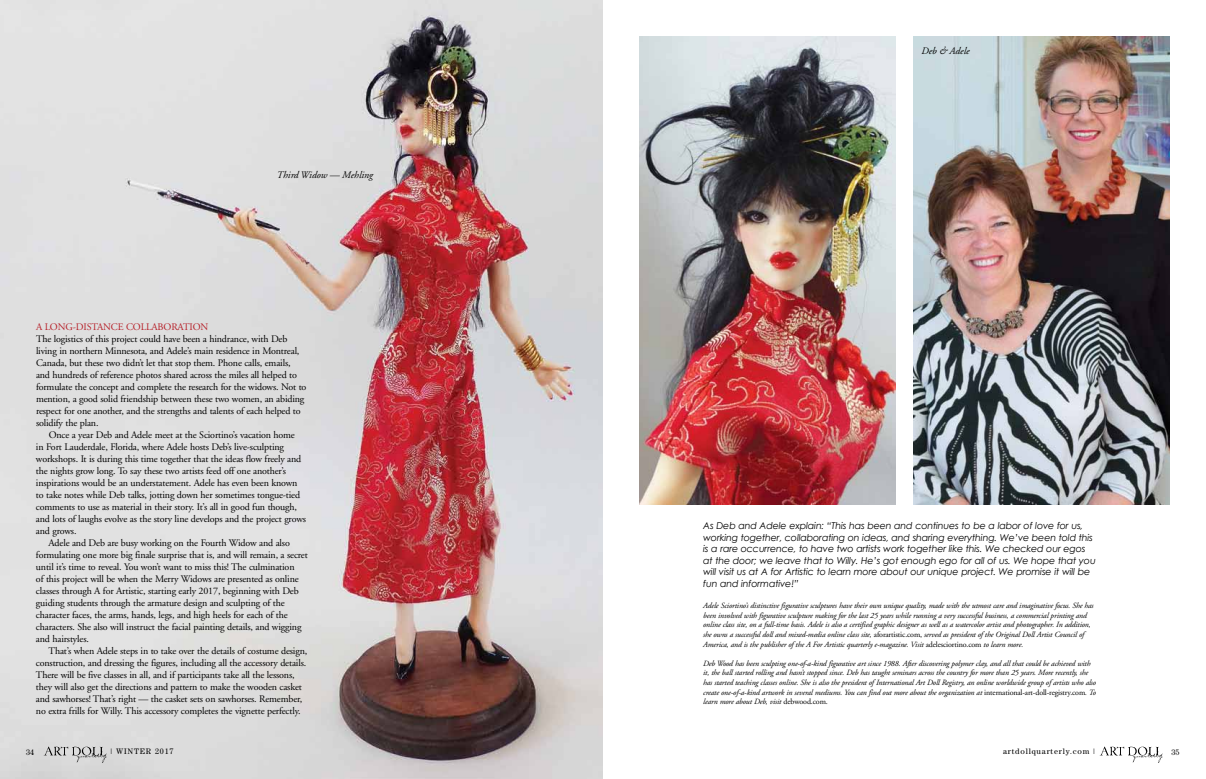
<style>
.page{position:relative;width:1206px;height:779px;background:#fff}
.page>*{position:absolute;margin:0;border:0;box-sizing:border-box;transform-origin:0 0}
.t1{font:10px/12px "Adobe Garamond";letter-spacing:-.015em;color:#000}
.t2{font:10px "Adobe Garamond";letter-spacing:-.015em;color:#b61f28}
.t3{font:italic 10px "Adobe Garamond";color:#000}
.t4{font:italic 9.5px/11.4px "Century Gothic";letter-spacing:-.015em;color:#000}
.t5{font:italic 8px/9.6px "Adobe Garamond";letter-spacing:-.015em;color:#000}
.t6{font:8px "Century";letter-spacing:.1em;color:#000}
.s1{font-style:normal}
</style>
<div class="page">
<img style="left:0;top:0;width:603px;height:778px">
<img style="left:639px;top:36px;width:257px;height:468px">
<img style="left:914px;top:36px;width:256px;height:468px">
<img style="left:43px;top:746px;width:65px;height:16px">
<img style="left:1099px;top:746px;width:64px;height:16px">
<p class="t3" style="left:277px;top:170px;width:98px">Third Widow — Mehling</p>
<p class="t2" style="left:36px;top:321px;width:174px">A Long-Distance Collaboration</p>
<p class="t1" style="left:36px;top:333px;width:272px">The logistics of this project could have been a hindrance, with Deb living in northern Minnesota, and Adele’s main residence in Montreal, Canada, but these two didn’t let that stop them. Phone calls, emails, and hundreds of reference photos shared across the miles all helped to formulate the concept and complete the research for the widows. Not to mention, a good solid friendship between these two women, an abiding respect for one another, and the strengths and talents of each helped to solidify the plan.</p>
<p class="t1" style="left:49px;top:429px;width:248px">Once a year Deb and Adele meet at the Sciortino’s vacation home</p>
<p class="t1" style="left:36px;top:441px;width:250px">in Fort Lauderdale, Florida, where Adele hosts Deb’s live-sculpting</p>
<p class="t1" style="left:36px;top:453px;width:267px">workshops. It is during this time together that the ideas flow freely and</p>
<p class="t1" style="left:36px;top:465px;width:252px">the nights grow long. To say these two artists feed off one another’s</p>
<p class="t1" style="left:36px;top:477px;width:263px">inspirations would be an understatement. Adele has even been known</p>
<p class="t1" style="left:36px;top:489px;width:266px">to take notes while Deb talks, jotting down her sometimes tongue-tied</p>
<p class="t1" style="left:36px;top:501px;width:263px">comments to use as material in their story. It’s all in good fun though,</p>
<p class="t1" style="left:36px;top:513px;width:272px">and lots of laughs evolve as the story line develops and the project grows</p>
<p class="t1" style="left:36px;top:525px;width:42px">and grows.</p>
<p class="t1" style="left:49px;top:537px;width:243px">Adele and Deb are busy working on the Fourth Widow and also</p>
<p class="t1" style="left:36px;top:549px;width:273px">formulating one more big finale surprise that is, and will remain, a secret</p>
<p class="t1" style="left:36px;top:561px;width:260px">until it’s time to reveal. You won’t want to miss this! The culmination</p>
<p class="t1" style="left:36px;top:573px;width:264px">of this project will be when the Merry Widows are presented as online</p>
<p class="t1" style="left:36px;top:585px;width:264px">classes through A for Artistic, starting early 2017, beginning with Deb</p>
<p class="t1" style="left:36px;top:597px;width:250px">guiding students through the armature design and sculpting of the</p>
<p class="t1" style="left:36px;top:609px;width:253px">character faces, the arms, hands, legs, and high heels for each of the</p>
<p class="t1" style="left:36px;top:621px;width:267px">characters. She also will instruct the facial painting details, and wigging</p>
<p class="t1" style="left:36px;top:633px;width:54px">and hairstyles.</p>
<p class="t1" style="left:49px;top:645px;width:260px">That’s when Adele steps in to take over the details of costume design,</p>
<p class="t1" style="left:36px;top:657px;width:272px">construction, and dressing the figures, including all the accessory details.</p>
<p class="t1" style="left:36px;top:669px;width:260px">There will be five classes in all, and if participants take all the lessons,</p>
<p class="t1" style="left:36px;top:681px;width:267px">they will also get the directions and pattern to make the wooden casket</p>
<p class="t1" style="left:36px;top:693px;width:268px">and sawhorses! That’s right — the casket sets on sawhorses. Remember,</p>
<p class="t1" style="left:36px;top:705px;width:266px">no extra frills for Willy. This accessory completes the vignette perfectly.</p>
<p class="t3" style="left:922px;top:46px;width:50px">Deb &amp; Adele</p>
<p class="t4" style="left:703px;top:520px;width:394px">As Deb and Adele explain: “This has been and continues to be a labor of love for us, working together, collaborating on ideas, and sharing everything. We’ve been told this is a rare occurrence, to have two artists work together like this. We checked our egos at the door; we leave that to Willy. He’s got enough ego for all of us. We hope that you will visit us at A for Artistic to learn more about our unique project. We promise it will be fun and informative!”</p>
<p class="t5" style="left:703px;top:601px;width:392px">Adele Sciortino’s distinctive figurative sculptures have their own unique quality, made with the utmost care and imaginative focus. She has been involved with figurative sculpture making for the last 25 years while running a very successful business, a commercial printing and online class site, on a full-time basis. Adele is also a certified graphic designer as well as a watercolor artist and photographer. In addition, she owns a successful doll and mixed-media online class site, <span class="s1">aforartistic.com,</span> served as president of the Original Doll Artist Council of America, and is the publisher of the A For Artistic quarterly e-magazine. Visit <span class="s1">adelesciortino.com</span> to learn more.</p>
<p class="t5" style="left:703px;top:658px;width:394px">Deb Wood has been sculpting one-of-a-kind figurative art since 1988. After discovering polymer clay, and all that could be achieved with it, the ball started rolling and hasn’t stopped since. Deb has taught seminars across the country for more than 25 years. More recently, she has started teaching classes online. She is also the president of International Art Doll Registry, an online worldwide group of artists who also create one-of-a-kind artwork in several mediums. You can find out more about the organization at <span class="s1">international-art-doll-registry.com</span>. To learn more about Deb, visit <span class="s1">debwood.com.</span></p>
<p class="t6" style="left:26px;top:747px;width:9px">34</p>
<p class="t6" style="left:111px;top:746px;width:64px">| WINTER 2017</p>
<p class="t6" style="left:1003px;top:746px;width:93px">artdollquarterly.com |</p>
<p class="t6" style="left:1172px;top:747px;width:9px">35</p>
</div>
